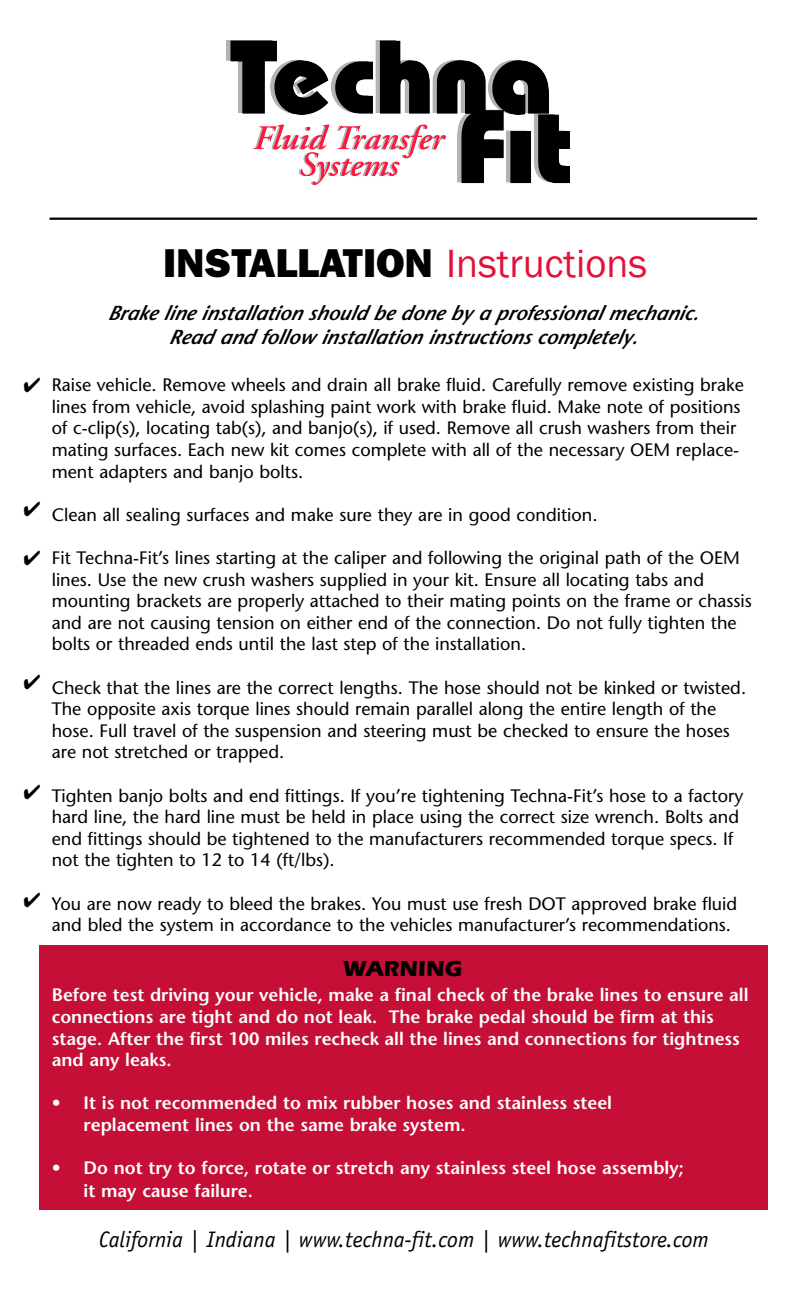
<style>
.page{position:relative;width:810px;height:1296px;background:#fff}
.page>*{position:absolute;margin:0;border:0;box-sizing:border-box;transform-origin:0 0}
.t1{font:800 40.5px "Franklin Gothic";color:#000}
.t2{font:italic 22.5px "Officina Sans";color:#000}
.t3{font:700 22.5px "Itc Eras";color:#000}
.t4{font:italic 600 20.25px/24.3px "Stone Sans";color:#000;text-align:center}
.t5{font:18px/21.6px "Stone Sans";color:#000}
.t6{font:600 18px/21.6px "Stone Sans";color:#fff}
.s1{font-weight:400;color:#e31139}
</style>
<div class="page">
<div style="left:39px;top:946px;width:729px;height:264px;background:#c50f36"></div>
<img style="left:226px;top:41px;width:344px;height:143px">
<hr style="left:49px;top:218px;width:708px;height:2px;background:#000">
<h1 class="t1" style="left:163px;top:249px;width:485px">INSTALLATION <span class="s1">Instructions</span></h1>
<p class="t4" style="left:108px;top:303px;width:597px">Brake line installation should be done by a professional mechanic.<br>Read and follow installation instructionscompletely.</p>
<p class="t5" style="left:52px;top:376px;width:694px">Raise vehicle. Remove wheels and drain all brake fluid. Carefully remove existing brake lines from vehicle, avoid splashing paint work with brake fluid. Make note of positions of c-clip(s), locating tab(s), and banjo(s), if used. Remove all crush washers from their mating surfaces. Each new kit comes complete with all of the necessary OEM replace&shy;ment adapters and banjo bolts.</p>
<p class="t5" style="left:52px;top:506px;width:547px">Clean all sealing surfaces and make sure they are in good condition.</p>
<p class="t5" style="left:52px;top:549px;width:702px">Fit Techna-Fit’s lines starting at the caliper and following the original path of the OEM lines. Use the new crush washers supplied in your kit. Ensure all locating tabs and mounting brackets are properly attached to their mating points on the frame or chassis and are not causing tension on either end of the connection. Do not fully tighten the bolts or threaded ends until the last step of the installation.</p>
<p class="t5" style="left:52px;top:678px;width:696px">Check that the lines are the correct lengths. The hose should not be kinked or twisted.<br>The opposite axis torque lines should remain parallel along the entire length of the hose. Full travel of the suspension and steering must be checked to ensure the hoses are not stretched or trapped.</p>
<p class="t5" style="left:52px;top:786px;width:693px">Tighten banjo bolts and end fittings. If you’re tightening Techna-Fit’s hose to a factory hard line, the hard line must be held in place using the correct size wrench. Bolts and end fittings should be tightened to the manufacturers recommended torque specs. If not the tighten to 12 to 14 (ft/lbs).</p>
<p class="t5" style="left:52px;top:894px;width:687px">You are now ready to bleed the brakes. You must use fresh DOT approved brake fluid and bled the system in accordance to the vehicles manufacturer’s recommendations.</p>
<p class="t3" style="left:344px;top:961px;width:120px">WARNING</p>
<p class="t6" style="left:52px;top:986px;width:698px">Before test driving your vehicle, make a final check of the brake lines to ensure all connections are tight and do not leak. The brake pedal should be firm at this stage. After the first 100 miles recheck all the lines and connections for tightness and any leaks.</p>
<p class="t6" style="left:84px;top:1094px;width:530px;text-indent:-32px">• It is not recommended to mix rubber hoses and stainless steel replacement lines on the same brake system.</p>
<p class="t6" style="left:84px;top:1158px;width:602px;line-height:23.2px;text-indent:-32px">• Do not try to force, rotate or stretch any stainless steel hose assembly; it may cause failure.</p>
<p class="t2" style="left:99px;top:1231px;width:612px">California | Indiana | www.techna-fit.com | www.technafitstore.com</p>
</div>
